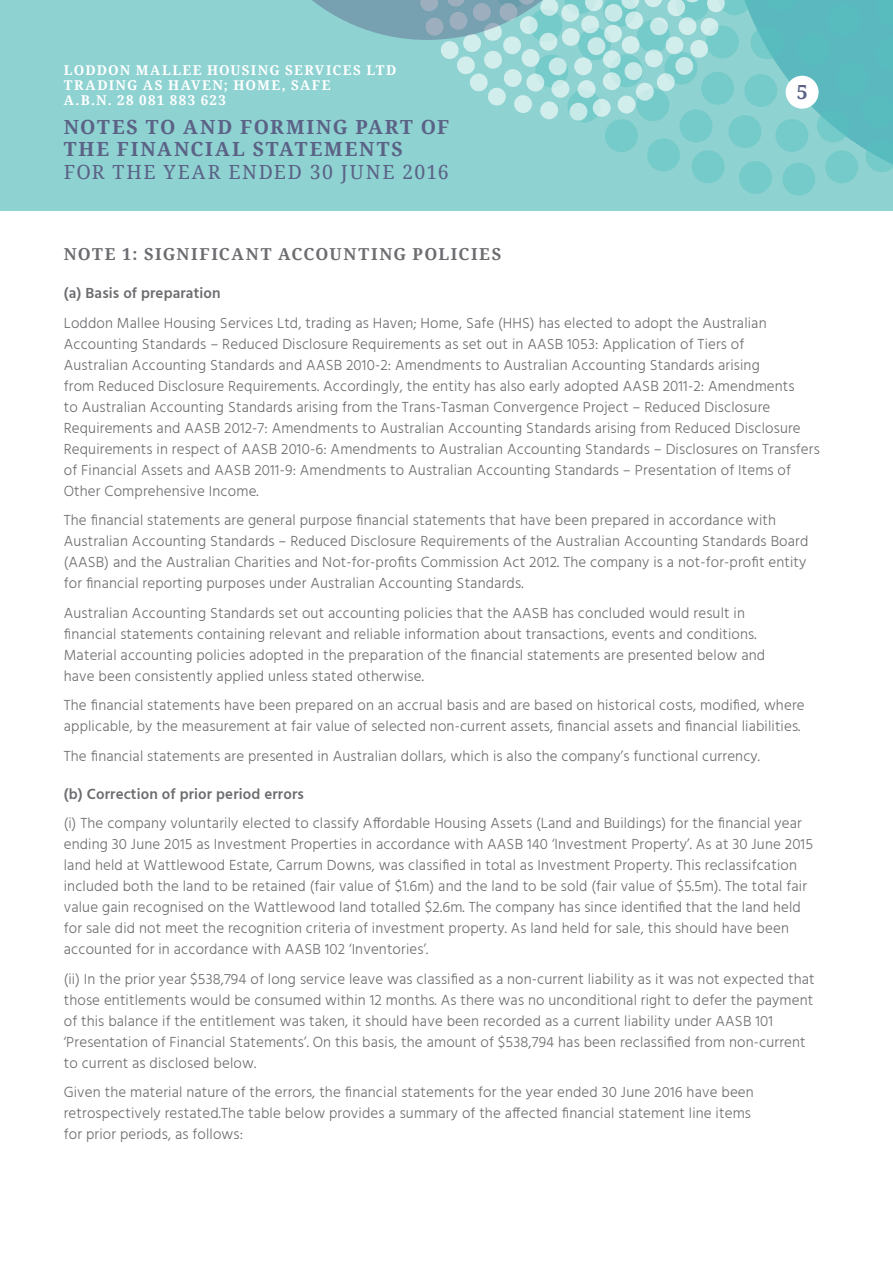
<style>
.page{position:relative;width:893px;height:1263px;background:#fff}
.page>*{position:absolute;margin:0;border:0;box-sizing:border-box;transform-origin:0 0}
.t1{font:700 19.5px/22.5px "Noto Serif";letter-spacing:.095em;color:#5b6286}
.t2{font:19.5px "Noto Serif";letter-spacing:.085em;color:#5b6286}
.t3{font:700 16.5px "Noto Serif";letter-spacing:.09em;color:#6c6d70}
.t4{font:300 15px/21px "Hind";letter-spacing:.01em;color:#6c6d70}
.t5{font:600 15px "Hind";letter-spacing:.01em;color:#6c6d70}
.t6{font:700 13.5px/15px "Noto Serif";letter-spacing:.1em;color:#fff}
</style>
<div class="page">
<div style="left:0;top:0;width:893px;height:210px;background:#8ed2d1"></div>
<svg style="left:312px;top:0;width:581px;height:196px"></svg>
<div style="left:786px;top:76px;width:33px;height:33px;background:#fff;border-radius:50%"></div>
<p class="t6" style="left:64px;top:62px;width:334px">LODDON MALLEE HOUSING SERVICES LTD<br>TRADING AS HAVEN; HOME, SAFE<br>A.B.N. 28 081 883 623</p>
<h1 class="t1" style="left:64px;top:115px;width:387px">NOTES TO AND FORMING PART OF<br>THE FINANCIAL STATEMENTS</h1>
<h1 class="t2" style="left:64px;top:158px;width:386px">FOR THE YEAR ENDED 30 JUNE 2016</h1>
<h1 class="t1" style="left:797px;top:80px;width:12px">5</h1>
<p class="t3" style="left:64px;top:242px;width:439px">NOTE 1: SIGNIFICANT ACCOUNTING POLICIES</p>
<p class="t5" style="left:64px;top:284px;width:158px">(a) Basis of preparation</p>
<p class="t4" style="left:64px;top:313px;width:758px">Loddon Mallee Housing Services Ltd, trading as Haven; Home, Safe (HHS) has elected to adopt the Australian Accounting Standards – Reduced Disclosure Requirements as set out in AASB 1053: Application of Tiers of<br>Australian Accounting Standards and AASB 2010-2: Amendments to Australian Accounting Standards arising<br>from Reduced Disclosure Requirements. Accordingly, the entity has also early adopted AASB 2011-2: Amendments<br>to Australian Accounting Standards arising from the Trans-Tasman Convergence Project – Reduced Disclosure Requirements and AASB 2012-7: Amendments to Australian Accounting Standards arising from Reduced Disclosure Requirements in respect of AASB 2010-6: Amendments to Australian Accounting Standards – Disclosures on Transfers of Financial Assets and AASB 2011-9: Amendments to Australian Accounting Standards – Presentation of Items of Other Comprehensive Income.</p>
<p class="t4" style="left:64px;top:511px;width:746px">The financial statements are general purpose financial statements that have been prepared in accordance with Australian Accounting Standards – Reduced Disclosure Requirements of the Australian Accounting Standards Board (AASB) and the Australian Charities and Not-for-profits Commission Act 2012. The company is a not-for-profit entity for financial reporting purposes under Australian Accounting Standards.</p>
<p class="t4" style="left:64px;top:603px;width:703px">Australian Accounting Standards set out accounting policies that the AASB has concluded would result in financial statements containing relevant and reliable information about transactions, events and conditions.<br>Material accounting policies adopted in the preparation of the financial statements are presented below and have been consistently applied unless stated otherwise.</p>
<p class="t4" style="left:64px;top:696px;width:742px">The financial statements have been prepared on an accrual basis and are based on historical costs, modified, where applicable, by the measurement at fair value of selected non-current assets, financial assets and financial liabilities.</p>
<p class="t4" style="left:64px;top:746px;width:698px">The financial statements are presented in Australian dollars, which is also the company’s functional currency.</p>
<p class="t5" style="left:64px;top:785px;width:242px">(b) Correction of prior period errors</p>
<p class="t4" style="left:64px;top:814px;width:751px">(i) The company voluntarily elected to classify Affordable Housing Assets (Land and Buildings) for the financial year ending 30 June 2015 as Investment Properties in accordance with AASB 140 ‘Investment Property’. As at 30 June 2015 land held at Wattlewood Estate, Carrum Downs, was classified in total as Investment Property. This reclassifcation included both the land to be retained (fair value of $1.6m) and the land to be sold (fair value of $5.5m). The total fair value gain recognised on the Wattlewood land totalled $2.6m. The company has since identified that the land held for sale did not meet the recognition criteria of investment property. As land held for sale, this should have been accounted for in accordance with AASB 102 ‘Inventories’.</p>
<p class="t4" style="left:64px;top:969px;width:752px">(ii) In the prior year $538,794 of long service leave was classified as a non-current liability as it was not expected that those entitlements would be consumed within 12 months. As there was no unconditional right to defer the payment of this balance if the entitlement was taken, it should have been recorded as a current liability under AASB 101 ‘Presentation of Financial Statements’. On this basis, the amount of $538,794 has been reclassified from non-current to current as disclosed below.</p>
<p class="t4" style="left:64px;top:1083px;width:691px">Given the material nature of the errors, the financial statements for the year ended 30 June 2016 have been retrospectively restated.The table below provides a summary of the affected financial statement line items for prior periods, as follows:</p>
</div>
